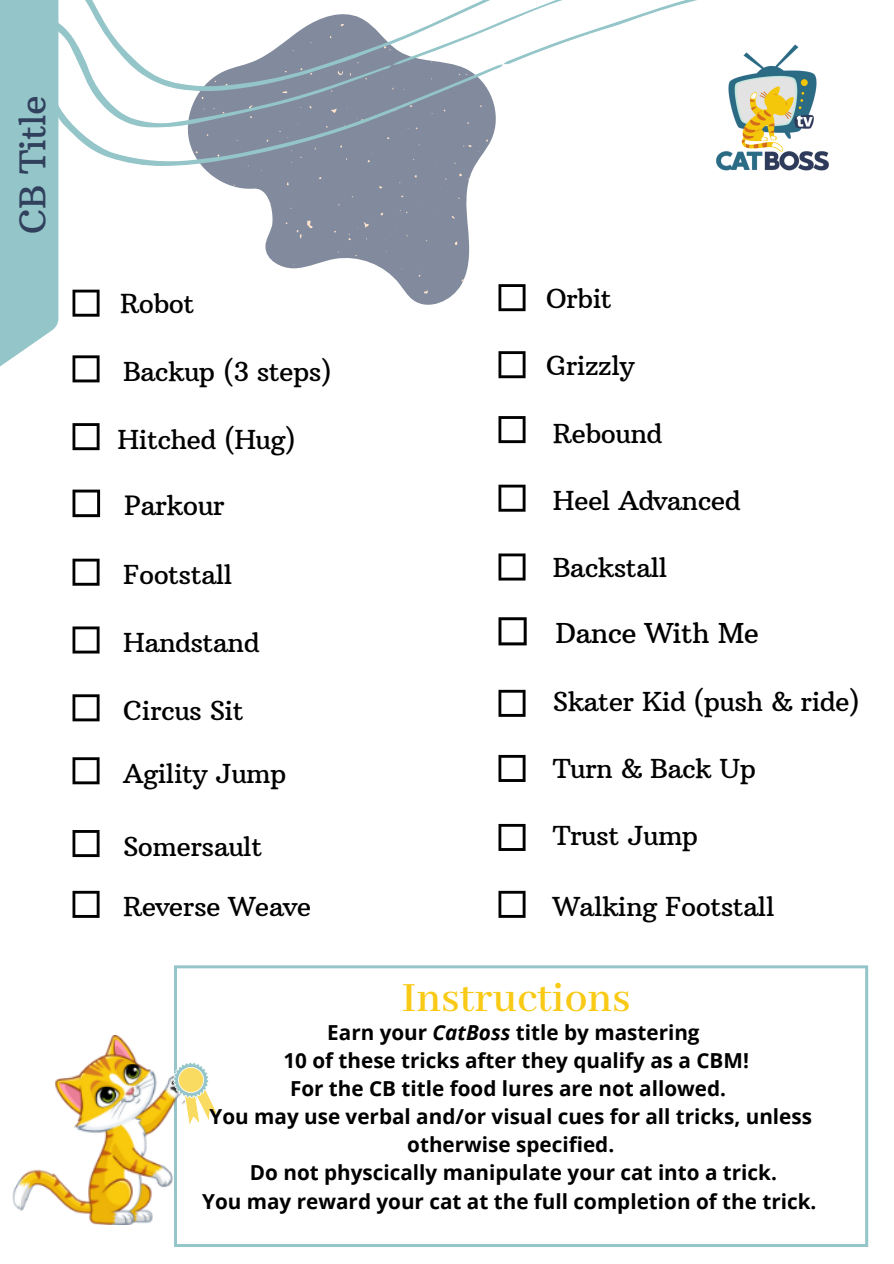
<style>
.page{position:relative;width:894px;height:1264px;background:#fff}
.page>*{position:absolute;margin:0;border:0;box-sizing:border-box;transform-origin:0 0}
.t1{font:600 45.15px "Abhaya Libre";color:#f9ca15}
.t2{font:36px "Arbutus Slab";letter-spacing:-.02em;color:#31405d}
.t3{font:27.9px "Arbutus Slab";letter-spacing:-.02em;color:#000}
.t4{font:27.15px "Arbutus Slab";letter-spacing:-.02em;color:#000}
.t5{font:26.7px "Arbutus Slab";letter-spacing:-.02em;color:#000}
.t6{font:26.55px "Arbutus Slab";letter-spacing:-.02em;color:#000}
.t7{font:700 20.7px/28.2px "Open Sans";color:#000;text-align:center}
.s1{font-style:italic}
</style>
<div class="page">
<svg style="left:210px;top:174px;width:316px;height:138px"></svg>
<svg style="left:380px;top:212px;width:3px;height:4px"></svg>
<svg style="left:454px;top:241px;width:3px;height:4px"></svg>
<svg style="left:357px;top:221px;width:12px;height:7px"></svg>
<svg style="left:348px;top:234px;width:3px;height:6px"></svg>
<svg style="left:296px;top:220px;width:17px;height:18px"></svg>
<svg style="left:414px;top:175px;width:3px;height:9px"></svg>
<svg style="left:423px;top:290px;width:5px;height:4px"></svg>
<svg style="left:58px;top:99px;width:438px;height:75px;fill:#828b9d"></svg>
<svg style="left:58px;top:0;width:445px;height:99px"></svg>
<svg style="left:383px;top:0;width:313px;height:65px"></svg>
<svg style="left:174px;top:965px;width:693px;height:281px"></svg>
<img style="left:12px;top:1035px;width:189px;height:189px">
<div style="left:0;top:0;width:58px;height:367px;background:#94c5c9"></div>
<svg style="left:72px;top:489px;width:28px;height:28px"></svg>
<svg style="left:72px;top:830px;width:27px;height:27px"></svg>
<svg style="left:498px;top:484px;width:27px;height:27px"></svg>
<svg style="left:498px;top:553px;width:27px;height:27px"></svg>
<svg style="left:498px;top:755px;width:27px;height:27px"></svg>
<svg style="left:72px;top:558px;width:27px;height:27px"></svg>
<svg style="left:72px;top:626px;width:27px;height:27px"></svg>
<svg style="left:498px;top:689px;width:27px;height:28px"></svg>
<svg style="left:498px;top:824px;width:27px;height:27px"></svg>
<svg style="left:498px;top:617px;width:28px;height:28px"></svg>
<svg style="left:72px;top:355px;width:27px;height:27px"></svg>
<svg style="left:72px;top:757px;width:27px;height:27px"></svg>
<svg style="left:498px;top:890px;width:27px;height:27px"></svg>
<svg style="left:72px;top:694px;width:27px;height:27px"></svg>
<svg style="left:498px;top:351px;width:27px;height:27px"></svg>
<svg style="left:498px;top:416px;width:27px;height:27px"></svg>
<svg style="left:72px;top:423px;width:27px;height:27px"></svg>
<svg style="left:72px;top:290px;width:27px;height:27px"></svg>
<svg style="left:498px;top:284px;width:27px;height:27px"></svg>
<svg style="left:168px;top:1057px;width:53px;height:73px"></svg>
<img style="left:696px;top:0;width:133px;height:171px">
<svg style="left:72px;top:890px;width:27px;height:27px"></svg>
<p class="t2" style="left:10px;top:234px;width:141px;rotate:-90deg">CB Title</p>
<p class="t5" style="left:120px;top:287px;width:76px">Robot</p>
<p class="t5" style="left:546px;top:281px;width:67px">Orbit</p>
<p class="t6" style="left:123px;top:355px;width:210px">Backup (3 steps)</p>
<p class="t5" style="left:546px;top:348px;width:90px">Grizzly</p>
<p class="t6" style="left:118px;top:422px;width:180px">Hitched (Hug)</p>
<p class="t6" style="left:552px;top:417px;width:111px">Rebound</p>
<p class="t4" style="left:124px;top:488px;width:102px">Parkour</p>
<p class="t6" style="left:123px;top:558px;width:111px">Footstall</p>
<p class="t6" style="left:123px;top:626px;width:138px">Handstand</p>
<p class="t6" style="left:123px;top:694px;width:122px">Circus Sit</p>
<p class="t6" style="left:123px;top:756px;width:165px">Agility Jump</p>
<p class="t6" style="left:123px;top:829px;width:141px">Somersault</p>
<p class="t6" style="left:123px;top:890px;width:190px">Reverse Weave</p>
<p class="t6" style="left:552px;top:484px;width:189px">Heel Advanced</p>
<p class="t6" style="left:552px;top:551px;width:116px">Backstall</p>
<p class="t3" style="left:555px;top:615px;width:205px">Dance With Me</p>
<p class="t6" style="left:552px;top:685px;width:308px">Skater Kid (push &amp; ride)</p>
<p class="t6" style="left:552px;top:752px;width:205px">Turn &amp; Back Up</p>
<p class="t6" style="left:552px;top:819px;width:147px">Trust Jump</p>
<p class="t6" style="left:552px;top:890px;width:223px">Walking Footstall</p>
<p class="t1" style="left:402px;top:972px;width:230px">Instructions</p>
<p class="t7" style="left:327px;top:1017px;width:374px">Earn your <span class="s1">CatBoss</span> title by mastering</p>
<p class="t7" style="left:283px;top:1045px;width:467px">10 of these tricks after they qualify as a CBM!</p>
<p class="t7" style="left:290px;top:1073px;width:437px">For the CB title food lures are not allowed.</p>
<p class="t7" style="left:209px;top:1101px;width:604px">You may use verbal and/or visual cues for all tricks, unless otherwise specified.</p>
<p class="t7" style="left:250px;top:1158px;width:528px">Do not physcically manipulate your cat into a trick.</p>
<p class="t7" style="left:202px;top:1186px;width:615px">You may reward your cat at the full completion of the trick.</p>
</div>
